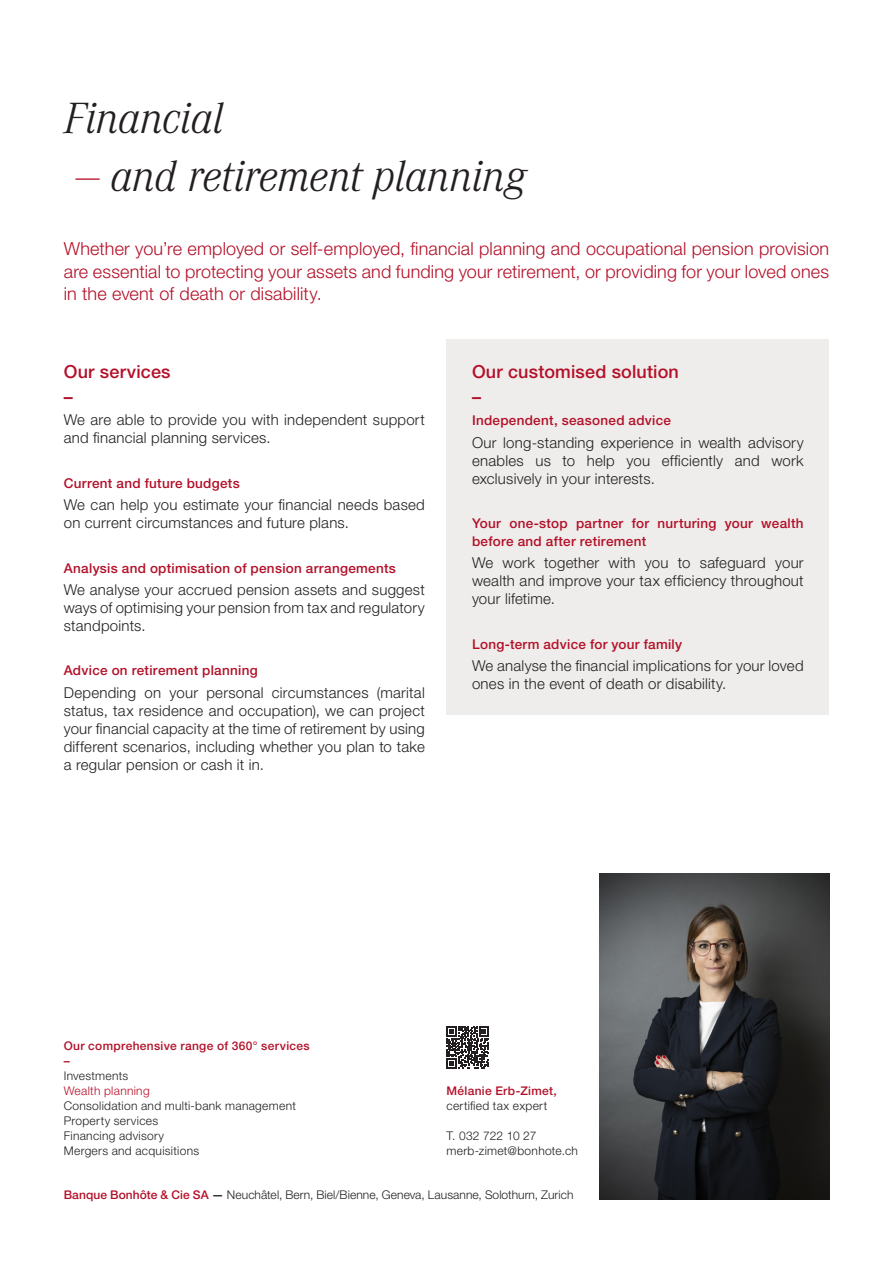
<style>
.page{position:relative;width:893px;height:1263px;background:#fff}
.page>*{position:absolute;margin:0;border:0;box-sizing:border-box;transform-origin:0 0}
.t1{font:italic 300 45px "Corporate A Pro";letter-spacing:-.01em;color:#231f20}
.Paragraphe_Intro{font:300 18px/22.5px "Helvetica Neue LT Std";letter-spacing:.005em;color:#b31029;text-align:justify}
.Corps_Texte{font:500 18px "Helvetica Neue LT Std";letter-spacing:.01em;color:#b31029}
.Corps_Texte-2{font:300 15px/18px "Helvetica Neue LT Std";letter-spacing:.015em;color:#231f20;text-align:justify}
.Corps_Texte-3{font:500 13.5px/18px "Helvetica Neue LT Std";letter-spacing:.02em;color:#b31029}
.t2{font:300 12px/15px "Helvetica Neue LT Std";letter-spacing:.025em;color:#231f20}
.t3{font:300 12px "Helvetica Neue LT Std";letter-spacing:.005em;color:#231f20}
.t4{font:500 12px "Helvetica Neue LT Std";letter-spacing:.025em;color:#b31029}
.t5{font:300 12px "Helvetica Neue LT Std";letter-spacing:.025em;color:#b31029}
.s1{color:#b31029}
.s2{font-weight:500;color:#b31029}
.s3{font-weight:500}
</style>
<div class="page">
<div style="left:446px;top:340px;width:383px;height:375px;background:#efedeb"></div>
<svg style="left:447px;top:1026px;width:42px;height:42px"></svg>
<img style="left:600px;top:873px;width:229px;height:326px">
<p class="t1" style="left:64px;top:86px;width:161px">Financial</p>
<p class="t1" style="left:75px;top:145px;width:452px"><span class="s1">—</span> and retirement planning</p>
<p class="Paragraphe_Intro" style="left:64px;top:237px;width:767px">Whether you’re employed or self-employed, financial planning and occupational pension provision are essential to protecting your assets and funding your retirement, or providing for your loved ones in the event of death or disability.</p>
<p class="Corps_Texte" style="left:64px;top:361px;width:108px">Our services</p>
<p class="Corps_Texte" style="left:64px;top:386px;width:10px">–</p>
<p class="Corps_Texte-2" style="left:64px;top:411px;width:363px">We are able to provide you with independent support and financial planning services.</p>
<p class="Corps_Texte-3" style="left:64px;top:474px;width:177px">Current and future budgets</p>
<p class="Corps_Texte-2" style="left:64px;top:495px;width:363px">We can help you estimate your financial needs based on current circumstances and future plans.</p>
<p class="Corps_Texte-3" style="left:64px;top:559px;width:334px">Analysis and optimisation of pension arrangements</p>
<p class="Corps_Texte-2" style="left:64px;top:580px;width:363px">We analyse your accrued pension assets and suggest ways of optimising your pension from tax and regulatory standpoints.</p>
<p class="Corps_Texte-3" style="left:64px;top:661px;width:195px">Advice on retirement planning</p>
<p class="Corps_Texte-2" style="left:64px;top:683px;width:363px">Depending on your personal circumstances (marital status, tax residence and occupation), we can project your financial capacity at the time of retirement by using different scenarios, including whether you plan to take a regular pension or cash it in.</p>
<p class="Corps_Texte" style="left:472px;top:361px;width:208px">Our customised solution</p>
<p class="Corps_Texte" style="left:472px;top:386px;width:10px">–</p>
<p class="Corps_Texte-3" style="left:472px;top:411px;width:201px">Independent, seasoned advice</p>
<p class="Corps_Texte-2" style="left:472px;top:433px;width:333px">Our long-standing experience in wealth advisory enables us to help you efficiently and work exclusively in your interests.</p>
<p class="Corps_Texte-3" style="left:472px;top:514px;width:333px">Your one-stop partner for nurturing your wealth before and after retirement</p>
<p class="Corps_Texte-2" style="left:472px;top:554px;width:333px">We work together with you to safeguard your wealth and improve your tax efficiency throughout your lifetime.</p>
<p class="Corps_Texte-3" style="left:472px;top:635px;width:212px">Long-term advice for your family</p>
<p class="Corps_Texte-2" style="left:472px;top:657px;width:333px">We analyse the financial implications for your loved ones in the event of death or disability.</p>
<p class="t4" style="left:64px;top:1038px;width:247px">Our comprehensive range of 360° services</p>
<p class="t4" style="left:64px;top:1053px;width:7px">–</p>
<p class="t2" style="left:64px;top:1068px;width:66px">Investments</p>
<p class="t5" style="left:64px;top:1083px;width:87px">Wealth planning</p>
<p class="t2" style="left:64px;top:1098px;width:234px">Consolidation and multi-bank management</p>
<p class="t2" style="left:64px;top:1113px;width:96px">Property services</p>
<p class="t2" style="left:64px;top:1128px;width:102px">Financing advisory</p>
<p class="t2" style="left:64px;top:1143px;width:137px">Mergers and acquisitions</p>
<p class="t2" style="left:446px;top:1083px;width:112px"><span class="s2">Mélanie Erb-Zimet, </span>certified tax expert</p>
<p class="t2" style="left:446px;top:1128px;width:133px">T. 032 722 10 27 merb-zimet@bonhote.ch</p>
<p class="t3" style="left:64px;top:1187px;width:511px"><span class="s2">Banque Bonhôte &amp; Cie SA</span> <span class="s3">—</span> Neuchâtel, Bern, Biel/Bienne, Geneva, Lausanne, Solothurn, Zurich</p>
</div>
